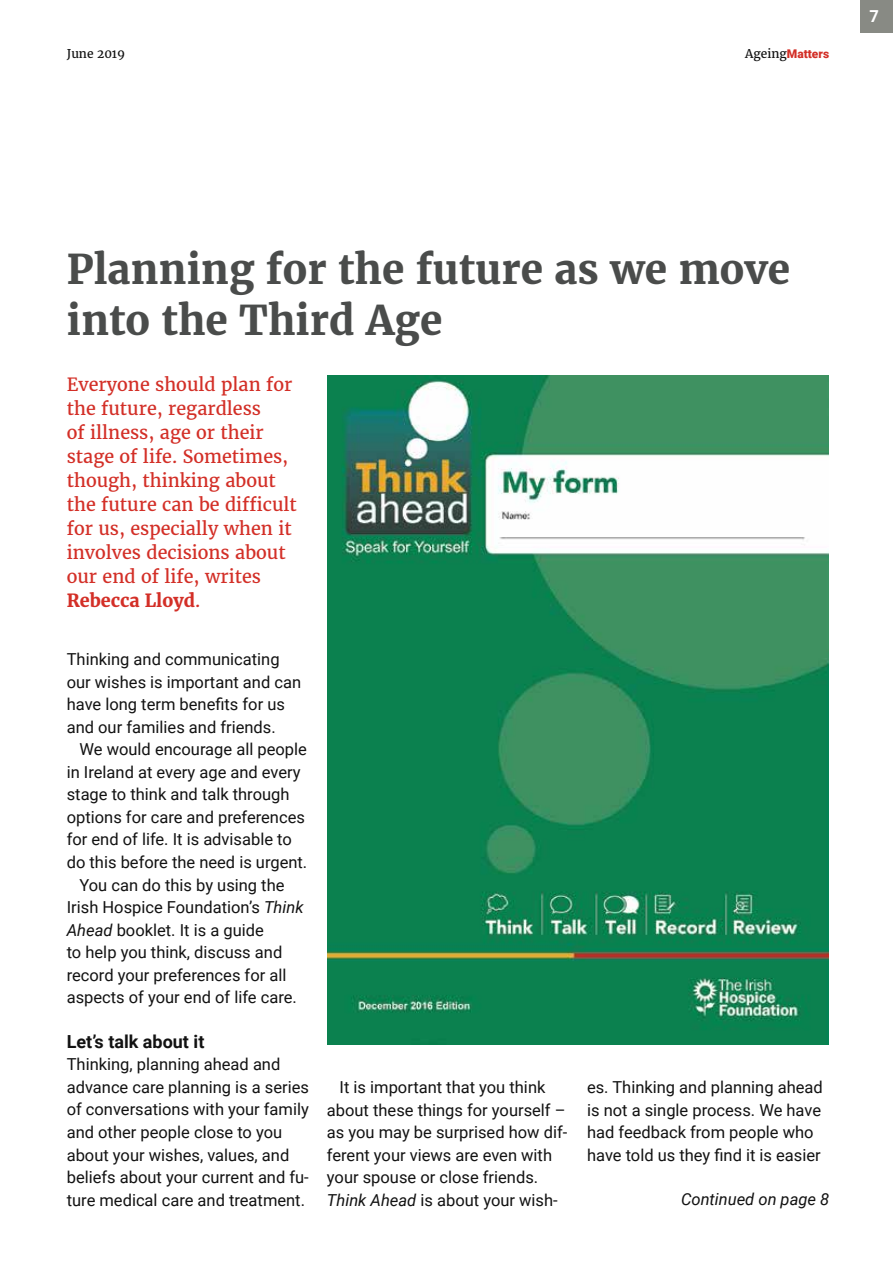
<style>
.page{position:relative;width:893px;height:1263px;background:#fff}
.page>*{position:absolute;margin:0;border:0;box-sizing:border-box;transform-origin:0 0}
.t1{font:700 40.5px/51px "Merriweather";color:#4a4c4b}
.t2{font:18px/24px "Merriweather";color:#d32f27}
.t3{font:700 18px "Roboto";color:#121212}
.t4{font:16.5px/22.5px "Roboto";color:#121212}
.t5{font:italic 16.5px "Roboto";color:#121212}
.t6{font:700 16.5px "Roboto";color:#fff}
.t7{font:900 12px "Roboto";color:#d32f27}
.t8{font:12px "Merriweather";color:#121212}
.s1{font-family:"Merriweather";font-weight:400;color:#121212}
.s2{font-weight:700}
.s3{font-style:italic}
</style>
<div class="page">
<div style="left:860px;top:0;width:33px;height:33px;background:#888a84"></div>
<img style="left:327px;top:375px;width:501px;height:669px">
<p class="t8" style="left:67px;top:46px;width:60px">June 2019</p>
<p class="t7" style="left:745px;top:45px;width:85px"><span class="s1">Ageing</span>Matters</p>
<p class="t6" style="left:870px;top:5px;width:11px">7</p>
<h1 class="t1" style="left:67px;top:244px;width:725px">Planning for the future as we move into the Third Age</h1>
<p class="t2" style="left:67px;top:372px;width:232px">Everyone should plan for the future, regardless<br>of illness, age or their stage of life. Sometimes, though, thinking about the future can be difficult for us, especially when it involves decisions about our end of life, writes<br><span class="s2">Rebecca Lloyd</span>.</p>
<p class="t4" style="left:67px;top:648px;width:236px">Thinking and communicating our wishes is important and can have long term benefits for us and our families and friends.</p>
<p class="t4" style="left:80px;top:738px;width:229px">We would encourage all people</p>
<p class="t4" style="left:67px;top:760px;width:235px">in Ireland at every age and every</p>
<p class="t4" style="left:67px;top:783px;width:224px">stage to think and talk through</p>
<p class="t4" style="left:67px;top:805px;width:240px">options for care and preferences</p>
<p class="t4" style="left:67px;top:828px;width:227px">for end of life. It is advisable to</p>
<p class="t4" style="left:67px;top:850px;width:242px">do this before the need is urgent.</p>
<p class="t4" style="left:80px;top:873px;width:207px">You can do this by using the</p>
<p class="t4" style="left:67px;top:895px;width:238px">Irish Hospice Foundation’s <span class="s3">Think</span></p>
<p class="t4" style="left:67px;top:918px;width:199px"><span class="s3">Ahead</span> booklet. It is a guide</p>
<p class="t4" style="left:67px;top:940px;width:217px">to help you think, discuss and</p>
<p class="t4" style="left:67px;top:963px;width:221px">record your preferences for all</p>
<p class="t4" style="left:67px;top:985px;width:232px">aspects of your end of life care.</p>
<p class="t3" style="left:67px;top:1029px;width:139px">Let’s talk about it</p>
<p class="t4" style="left:67px;top:1053px;width:244px">Thinking, planning ahead and advance care planning is a series of conversations with your family and other people close to you about your wishes, values, and beliefs about your current and fu&shy;ture medical care and treatment.</p>
<p class="t4" style="left:327px;top:1075px;width:242px;text-indent:13px">It is important that you think about these things for yourself – as you may be surprised how dif&shy;ferent your views are even with your spouse or close friends.<br><span class="s3">Think Ahead</span> is about your wish-</p>
<p class="t4" style="left:587px;top:1075px;width:237px">es. Thinking and planning ahead is not a single process. We have had feedback from people who have told us they find it is easier</p>
<p class="t5" style="left:681px;top:1188px;width:150px">Continued on page 8</p>
</div>
